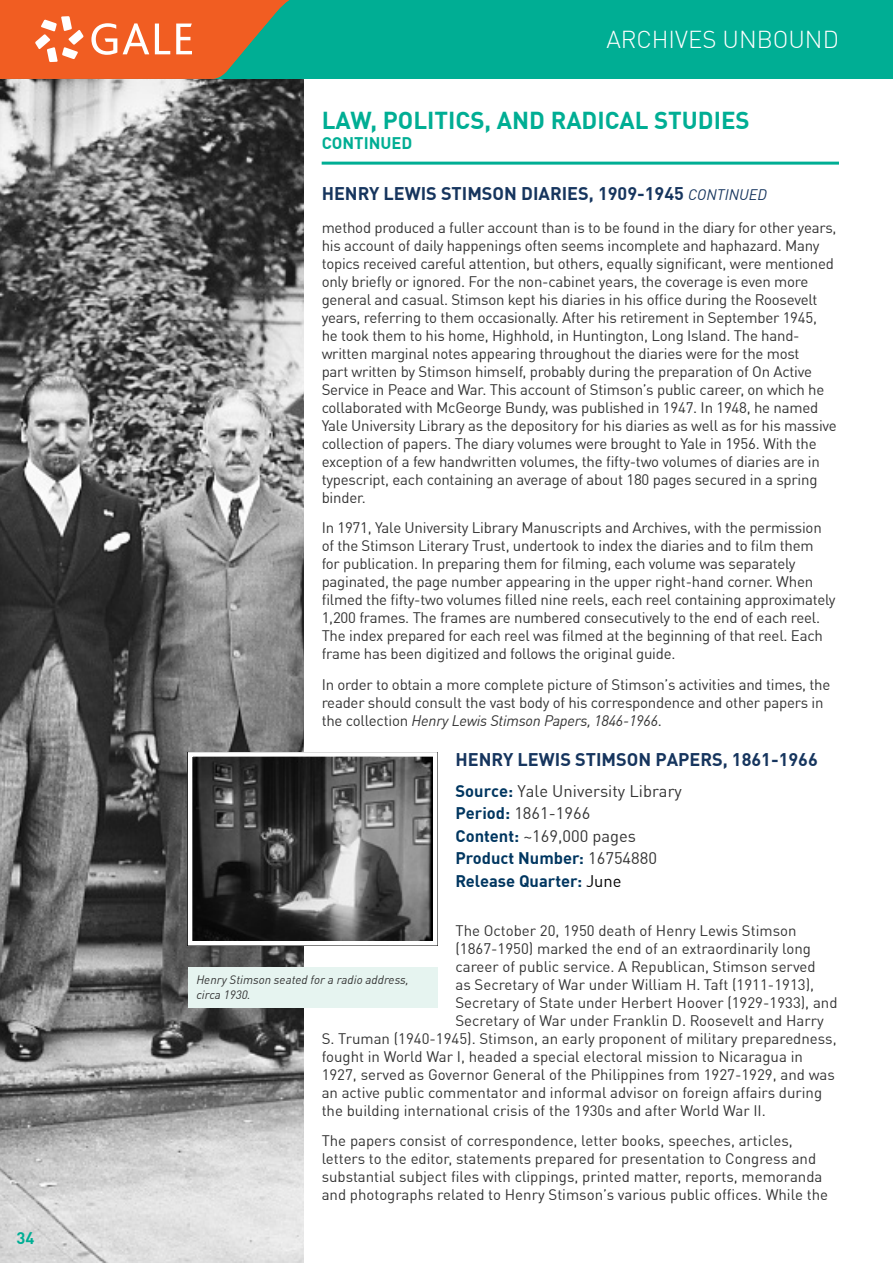
<style>
.page{position:relative;width:893px;height:1263px;background:#fff}
.page>*{position:absolute;margin:0;border:0;box-sizing:border-box;transform-origin:0 0}
.t1{font:700 24px "DIN Offc";color:#00ae94}
.t2{font:300 24px "DIN Offc";color:#fff}
.t3{font:700 18px "DIN Offc";color:#16355e}
.t4{font:700 16.5px/22.5px "DIN Offc";color:#003660}
.t5{font:700 16.5px "DIN Offc";color:#00ae94}
.t6{font:15px/18px "DIN Offc";letter-spacing:-.015em;color:#333}
.t7{font:italic 12px/14.4px "DIN Offc";color:#333}
.s1{font-weight:400;font-style:italic;font-size:15px}
.s2{font-style:italic}
.s3{font-weight:400;color:#333}
.s4{font-weight:400;color:#000}
</style>
<div class="page">
<img style="left:0;top:78px;width:304px;height:1185px">
<hr style="left:322px;top:162px;width:517px;height:3px;background:#00ae94">
<div style="left:0;top:0;width:893px;height:78px;background:#00ae94"></div>
<svg style="left:0;top:0;width:289px;height:78px;background:#d47340"></svg>
<div style="left:188px;top:967px;width:249px;height:40px;background:#e6f4f0"></div>
<img style="left:193px;top:757px;width:239px;height:183px">
<div style="left:188px;top:752px;width:249px;height:193px;border:4px solid #fff"></div>
<p class="t5" style="left:17px;top:1227px;width:19px">34</p>
<h1 class="t2" style="left:606px;top:25px;width:234px">ARCHIVES UNBOUND</h1>
<h1 class="t1" style="left:322px;top:105px;width:430px">LAW, POLITICS, AND RADICAL STUDIES</h1>
<p class="t5" style="left:322px;top:132px;width:92px">CONTINUED</p>
<p class="t3" style="left:322px;top:181px;width:447px">HENRY LEWIS STIMSON DIARIES, 1909-1945 <span class="s1">CONTINUED</span></p>
<p class="t6" style="left:322px;top:218px;width:517px">method produced a fuller account than is to be found in the diary for other years, his account of daily happenings often seems incomplete and haphazard. Many topics received careful attention, but others, equally significant, were mentioned only briefly or ignored. For the non-cabinet years, the coverage is even more general and casual. Stimson kept his diaries in his office during the Roosevelt years, referring to them occasionally. After his retirement in September 1945, he took them to his home, Highhold, in Huntington, Long Island. The hand&shy;written marginal notes appearing throughout the diaries were for the most<br>part written by Stimson himseIf, probably during the preparation of On Active Service in Peace and War. This account of Stimson’s public career, on which he collaborated with McGeorge Bundy, was published in 1947. In 1948, he named Yale University Library as the depository for his diaries as well as for his massive collection of papers. The diary volumes were brought to Yale in 1956. With the exception of a few handwritten volumes, the fifty-two volumes of diaries are in typescript, each containing an average of about 180 pages secured in a spring binder.</p>
<p class="t6" style="left:322px;top:519px;width:515px">In 1971, Yale University Library Manuscripts and Archives, with the permission of the Stimson Literary Trust, undertook to index the diaries and to film them for publication. In preparing them for filming, each volume was separately paginated, the page number appearing in the upper right-hand corner. When filmed the fifty-two volumes filled nine reels, each reel containing approximately 1,200 frames. The frames are numbered consecutively to the end of each reel.<br>The index prepared for each reel was filmed at the beginning of that reel. Each frame has been digitized and follows the original guide.</p>
<p class="t6" style="left:322px;top:676px;width:510px">In order to obtain a more complete picture of Stimson’s activities and times, the reader should consult the vast body of his correspondence and other papers in the collection <span class="s2">Henry Lewis Stimson Papers, 1846-1966</span>.</p>
<p class="t3" style="left:455px;top:747px;width:364px">HENRY LEWIS STIMSON PAPERS, 1861-1966</p>
<p class="t4" style="left:455px;top:780px;width:228px">Source: <span class="s3">Yale University Library<br></span>Period: <span class="s3">1861-1966<br></span>Content: <span class="s3">~169,000 pages<br></span>Product Number: <span class="s3">16754880<br></span>Release Quarter: <span class="s4">June</span></p>
<p class="t6" style="left:455px;top:921px;width:343px">The October 20, 1950 death of Henry Lewis Stimson</p>
<p class="t6" style="left:455px;top:939px;width:357px">(1867-1950) marked the end of an extraordinarily long</p>
<p class="t6" style="left:455px;top:957px;width:362px">career of public service. A Republican, Stimson served</p>
<p class="t6" style="left:455px;top:975px;width:360px">as Secretary of War under William H. Taft (1911-1913),</p>
<p class="t6" style="left:455px;top:993px;width:383px">Secretary of State under Herbert Hoover (1929-1933), and</p>
<p class="t6" style="left:455px;top:1011px;width:370px">Secretary of War under Franklin D. Roosevelt and Harry</p>
<p class="t6" style="left:322px;top:1029px;width:516px">S. Truman (1940-1945). Stimson, an early proponent of military preparedness,</p>
<p class="t6" style="left:322px;top:1047px;width:483px">fought in World War I, headed a special electoral mission to Nicaragua in</p>
<p class="t6" style="left:322px;top:1065px;width:515px">1927, served as Governor General of the Philippines from 1927-1929, and was</p>
<p class="t6" style="left:322px;top:1083px;width:502px">an active public commentator and informal advisor on foreign affairs during</p>
<p class="t6" style="left:322px;top:1101px;width:446px">the building international crisis of the 1930s and after World War II.</p>
<p class="t6" style="left:322px;top:1132px;width:508px">The papers consist of correspondence, letter books, speeches, articles, letters to the editor, statements prepared for presentation to Congress and substantial subject files with clippings, printed matter, reports, memoranda and photographs related to Henry Stimson’s various public offices. While the</p>
<p class="t7" style="left:196px;top:973px;width:214px">Henry Stimson seated for a radio address, circa 1930.</p>
</div>
